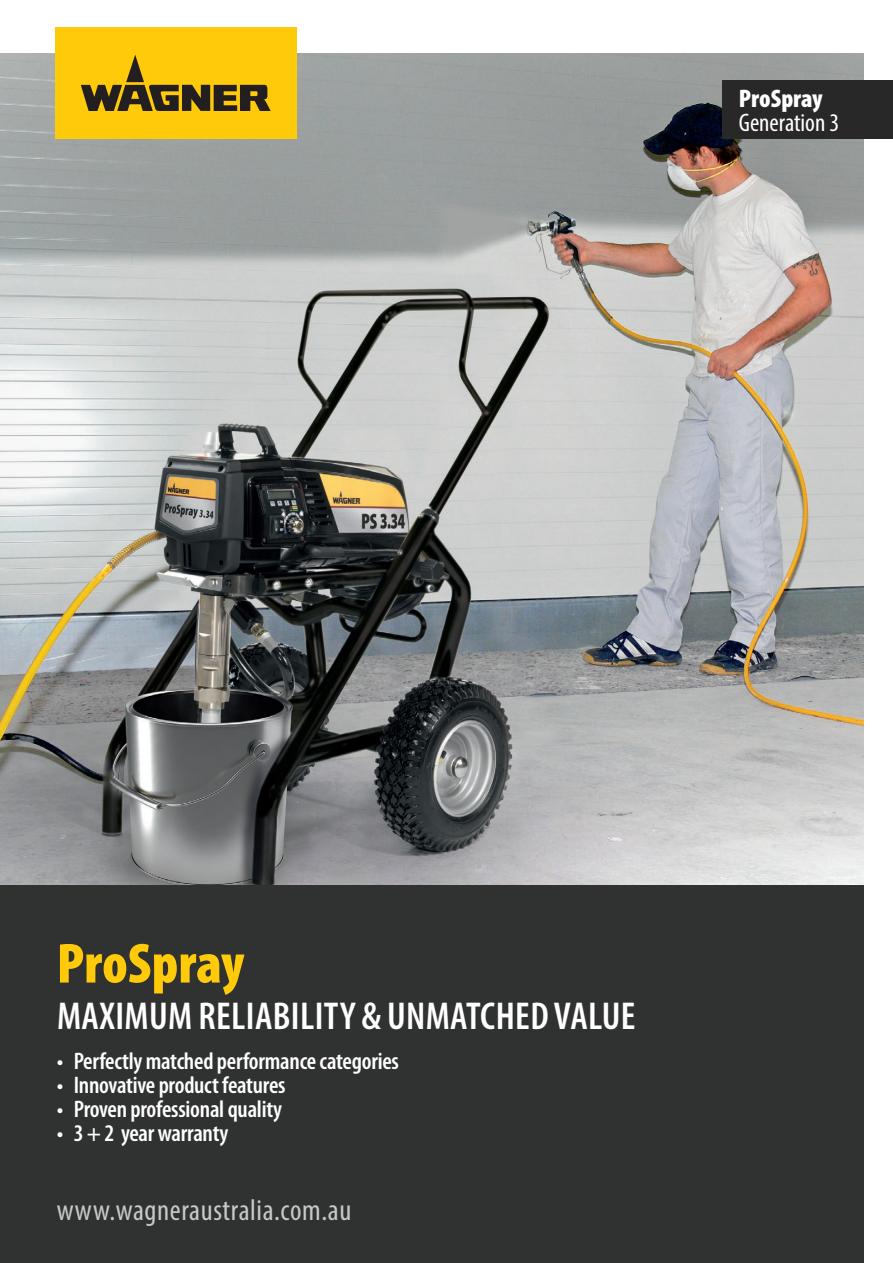
<style>
.page{position:relative;width:893px;height:1263px;background:#fff}
.page>*{position:absolute;margin:0;border:0;box-sizing:border-box;transform-origin:0 0}
.t1{font:900 condensed 57px "Myriad Pro";color:#feca0a}
.t2{font:600 condensed 39px "Myriad Pro";letter-spacing:.01em;color:#fff}
.t3{font:condensed 30px "Myriad Pro";letter-spacing:.02em;color:#c7c8ca}
.t4{font:condensed 25.5px "Myriad Pro";color:#fff}
.t5{font:900 condensed 25.5px "Myriad Pro";color:#fff}
.t6{font:600 condensed 24px "Myriad Pro";letter-spacing:-.01em;color:#fff}
</style>
<div class="page">
<img style="left:0;top:53px;width:863px;height:832px">
<div style="left:55px;top:27px;width:242px;height:111px;background:#feca0a"></div>
<svg style="left:81px;top:55px;width:190px;height:56px"></svg>
<div style="left:0;top:885px;width:863px;height:378px;background:#303131"></div>
<div style="left:722px;top:81px;width:171px;height:58px;background:#292829"></div>
<p class="t5" style="left:739px;top:84px;width:85px">ProSpray</p>
<p class="t4" style="left:739px;top:107px;width:102px">Generation 3</p>
<p class="t1" style="left:57px;top:932px;width:189px">ProSpray</p>
<p class="t2" style="left:57px;top:991px;width:580px">MAXIMUM RELIABILITY &amp; UNMATCHED VALUE</p>
<p class="t6" style="left:57px;top:1046px;width:344px">• Perfectly matched performance categories</p>
<p class="t6" style="left:57px;top:1070px;width:230px">• Innovative product features</p>
<p class="t6" style="left:57px;top:1094px;width:227px">• Proven professional quality</p>
<p class="t6" style="left:57px;top:1118px;width:173px">• 3 + 2 year warranty</p>
<p class="t3" style="left:57px;top:1192px;width:296px">www.wagneraustralia.com.au</p>
</div>
